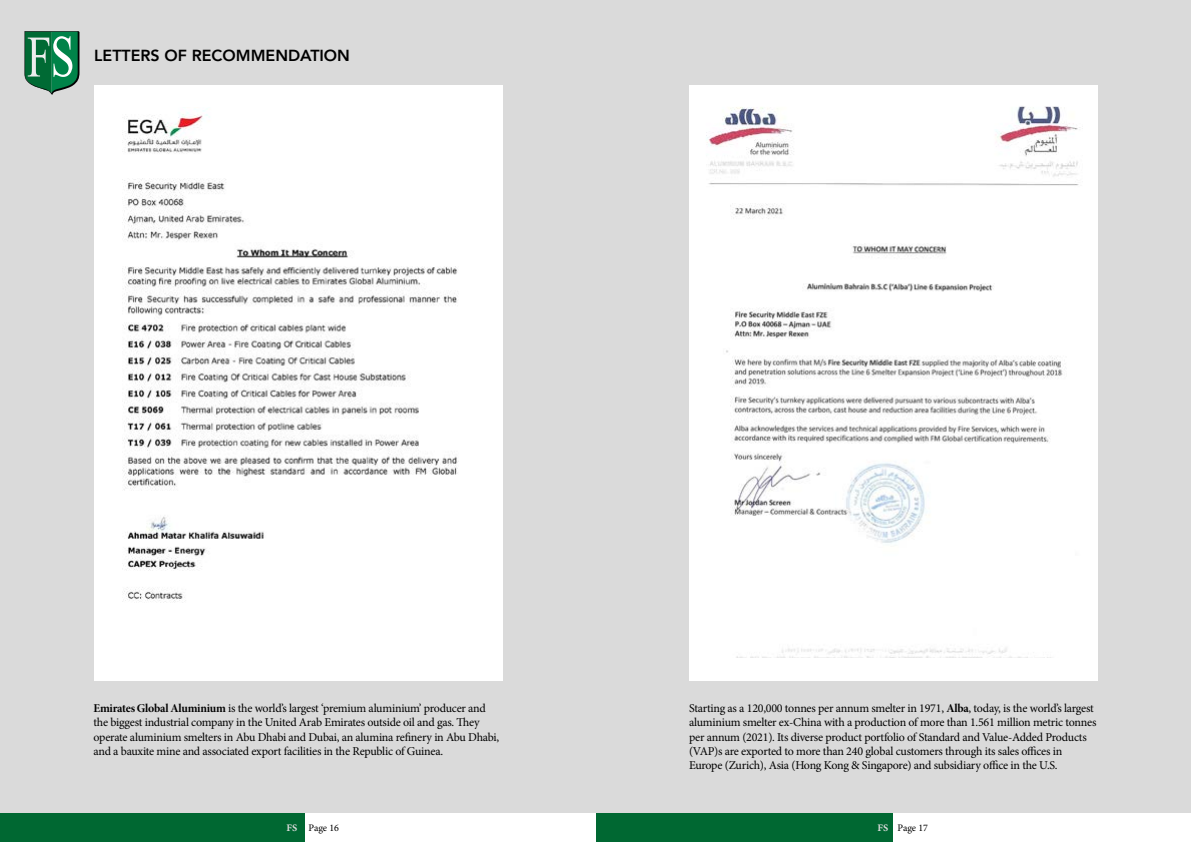
<style>
.page{position:relative;width:1191px;height:842px;background:#fff}
.page>*{position:absolute;margin:0;border:0;box-sizing:border-box;transform-origin:0 0}
.t1{font:800 16px "Avenir";color:#000}
.t2{font:12px/14.4px "Minion Pro";letter-spacing:-.02em;color:#000}
.t3{font:10px "Minion Pro";letter-spacing:-.005em;color:#000}
.s1{font-family:"Minion Pro Bold Subh"}
.s2{font-family:"Minion Pro Bold Capt";color:#dadada}
</style>
<div class="page">
<div style="left:0;top:0;width:595px;height:814px;background:#dadada"></div>
<div style="left:595px;top:0;width:596px;height:814px;background:#dadada"></div>
<svg style="left:25px;top:31px;width:55px;height:64px;background:#42906b"></svg>
<div style="left:94px;top:85px;width:408px;height:595px;background:#fff"></div>
<img style="left:122px;top:110px;width:337px;height:493px">
<div style="left:689px;top:85px;width:408px;height:595px;background:#fff"></div>
<img style="left:706px;top:106px;width:374px;height:552px">
<div style="left:595px;top:814px;width:298px;height:28px;background:#006832"></div>
<div style="left:0;top:814px;width:305px;height:28px;background:#006832"></div>
<h1 class="t1" style="left:94px;top:43px;width:257px">LETTERS OF RECOMMENDATION</h1>
<p class="t2" style="left:93px;top:701px;width:407px"><span class="s1">Emirates Global Aluminium</span> is the world’s largest ‘premium aluminium’ producer and the biggest industrial company in the United Arab Emirates outside oil and gas. They operate aluminium smelters in Abu Dhabi and Dubai, an alumina refinery in Abu Dhabi, and a bauxite mine and associated export facilities in the Republic of Guinea.</p>
<p class="t2" style="left:689px;top:701px;width:409px">Starting as a 120,000 tonnes per annum smelter in 1971, <span class="s1">Alba</span>, today, is the world’s largest aluminium smelter ex-China with a production of more than 1.561 million metric tonnes per annum (2021). Its diverse product portfolio of Standard and Value-Added Products (VAP)s are exported to more than 240 global customers through its sales offices in Europe (Zurich), Asia (Hong Kong &amp; Singapore) and subsidiary office in the U.S.</p>
<p class="t3" style="left:286px;top:821px;width:54px"><span class="s2">FS</span> Page 16</p>
<p class="t3" style="left:877px;top:821px;width:52px"><span class="s2">FS</span> Page 17</p>
</div>
